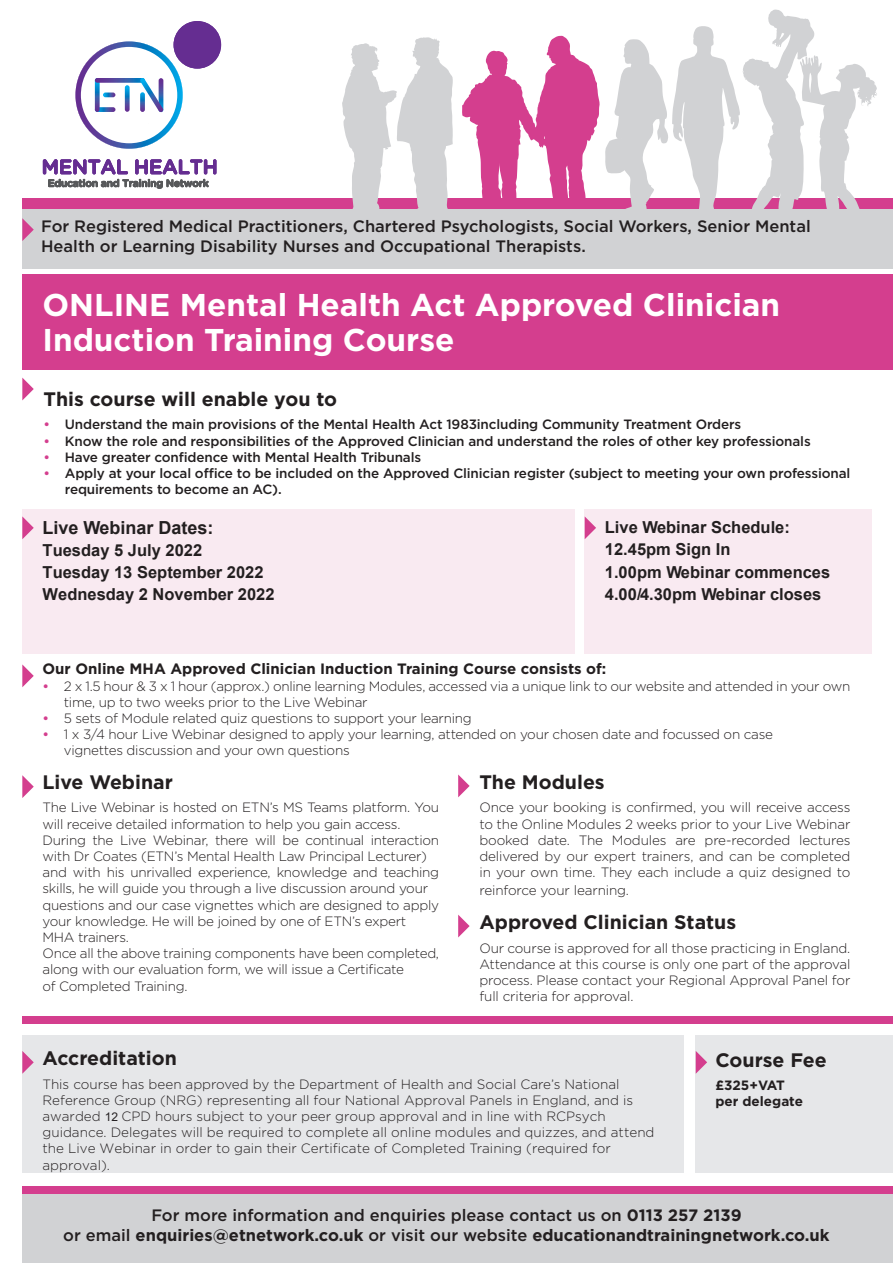
<style>
.page{position:relative;width:893px;height:1263px;background:#fff}
.page>*{position:absolute;margin:0;border:0;box-sizing:border-box;transform-origin:0 0}
.t1{font:700 31.5px/34.5px "Gotham";color:#fff}
.t2{font:700 19.5px "Gotham";color:#231f20}
.t3{font:700 18px "Arial";color:#231f20}
.t4{font:500 16.5px/19.8px "Gotham";color:#231f20;text-align:center}
.t5{font:700 16.5px/22.2px "Arial";color:#231f20}
.t6{font:700 15px "Gotham";color:#231f20}
.t7{font:300 13.5px/16.2px "Gotham";letter-spacing:-.02em;color:#231f20}
.t8{font:300 13.5px/16.2px "Gotham";color:#231f20}
.t9{font:500 13.5px/16.2px "Gotham";letter-spacing:-.01em;color:#231f20}
.t10{font:700 13.5px/16.2px "Gotham";color:#231f20}
.s1{color:#d43e8e}
.s2{font-weight:500;color:#d43e8e}
.s3{font-family:"Arial";font-weight:400;font-size:12px}
.s4{font-weight:700}
</style>
<div class="page">
<div style="left:22px;top:1190px;width:871px;height:73px;background:#d1d2d4"></div>
<div style="left:22px;top:1035px;width:662px;height:137px;background:#e6e7e9"></div>
<div style="left:696px;top:1035px;width:197px;height:137px;background:#e6e7e9"></div>
<div style="left:22px;top:1016px;width:871px;height:8px;background:#d43e8e"></div>
<div style="left:22px;top:1186px;width:871px;height:8px;background:#d43e8e"></div>
<div style="left:22px;top:509px;width:553px;height:145px;background:#f9eaf1"></div>
<div style="left:584px;top:509px;width:288px;height:145px;background:#f9eaf1"></div>
<svg style="left:22px;top:516px;width:12px;height:23px"></svg>
<svg style="left:585px;top:517px;width:11px;height:22px"></svg>
<svg style="left:22px;top:1051px;width:12px;height:23px"></svg>
<svg style="left:696px;top:1051px;width:11px;height:23px"></svg>
<svg style="left:22px;top:664px;width:12px;height:23px"></svg>
<svg style="left:22px;top:775px;width:12px;height:23px"></svg>
<svg style="left:22px;top:378px;width:12px;height:22px"></svg>
<svg style="left:458px;top:774px;width:12px;height:23px"></svg>
<svg style="left:458px;top:915px;width:12px;height:22px"></svg>
<div style="left:22px;top:198px;width:871px;height:29px;background:#d43e8e"></div>
<svg style="left:462px;top:9px;width:415px;height:200px"></svg>
<svg style="left:342px;top:37px;width:111px;height:172px"></svg>
<div style="left:174px;top:21px;width:47px;height:48px;background:#652d91;border-radius:50%"></div>
<svg style="left:43px;top:159px;width:174px;height:29px"></svg>
<svg style="left:75px;top:41px;width:108px;height:108px"></svg>
<div style="left:22px;top:274px;width:871px;height:96px;background:#d43e8e"></div>
<div style="left:22px;top:209px;width:871px;height:60px;background:#d1d2d4"></div>
<svg style="left:22px;top:218px;width:12px;height:23px"></svg>
<p class="t4" style="left:41px;top:216px;width:771px;text-align:left">For Registered Medical Practitioners, Chartered Psychologists, Social Workers, Senior Mental<br>Health or Learning Disability Nurses and Occupational Therapists.</p>
<h1 class="t1" style="left:43px;top:288px;width:739px">ONLINE Mental Health Act Approved Clinician<br>Induction Training Course</h1>
<h2 class="t2" style="left:44px;top:386px;width:295px">This course will enable you to</h2>
<p class="t9" style="left:44px;top:416px;width:699px"><span class="s1">•</span> Understand the main provisions of the Mental Health Act 1983including Community Treatment Orders</p>
<p class="t9" style="left:44px;top:432px;width:769px"><span class="s1">•</span> Know the role and responsibilities of the Approved Clinician and understand the roles of other key professionals</p>
<p class="t9" style="left:44px;top:449px;width:379px"><span class="s1">•</span> Have greater confidence with Mental Health Tribunals</p>
<p class="t9" style="left:65px;top:465px;width:787px;text-indent:-21px"><span class="s1">•</span> Apply at your local office to be included on the Approved Clinician register (subject to meeting your own professional requirements to become an AC).</p>
<h3 class="t3" style="left:43px;top:515px;width:172px">Live Webinar Dates:</h3>
<p class="t5" style="left:43px;top:540px;width:234px;line-height:21.8px">Tuesday 5 July 2022<br>Tuesday 13 September 2022<br>Wednesday 2 November 2022</p>
<p class="t5" style="left:605px;top:516px;width:227px">Live Webinar Schedule:<br>12.45pm Sign In<br>1.00pm Webinar commences<br>4.00/4.30pm Webinar closes</p>
<p class="t6" style="left:43px;top:659px;width:565px">Our Online MHA Approved Clinician Induction Training Course consists of:</p>
<p class="t7" style="left:64px;top:677px;width:788px;text-indent:-21px"><span class="s2">•</span> 2 x 1.5 hour &amp; 3 x 1 hour (approx.) online learning Modules, accessed via a unique link to our website and attended in your own time, up to two weeks prior to the Live Webinar</p>
<p class="t7" style="left:43px;top:710px;width:431px"><span class="s2">•</span> 5 sets of Module related quiz questions to support your learning</p>
<p class="t7" style="left:64px;top:726px;width:711px;text-indent:-21px"><span class="s2">•</span> 1 x 3/4 hour Live Webinar designed to apply your learning, attended on your chosen date and focussed on case vignettes discussion and your own questions</p>
<h2 class="t2" style="left:43px;top:769px;width:132px">Live Webinar</h2>
<p class="t7" style="left:43px;top:799px;width:398px">The Live Webinar is hosted on ETN’s MS Teams platform. You will receive detailed information to help you gain access.<br>During the Live Webinar, there will be continual interaction with Dr Coates (ETN’s Mental Health Law Principal Lecturer) and with his unrivalled experience, knowledge and teaching skills, he will guide you through a live discussion around your questions and our case vignettes which are designed to apply your knowledge. He will be joined by one of ETN’s expert MHA trainers.<br>Once all the above training components have been completed, along with our evaluation form, we will issue a Certificate<br>of Completed Training.</p>
<h2 class="t2" style="left:479px;top:769px;width:127px">The Modules</h2>
<p class="t7" style="left:479px;top:799px;width:373px;text-align:justify">Once your booking is confirmed, you will receive access to the Online Modules 2 weeks prior to your Live Webinar booked date. The Modules are pre-recorded lectures delivered by our expert trainers, and can be completed in your own time. They each include a quiz designed to</p>
<p class="t7" style="left:479px;top:882px;width:151px">reinforce your learning.</p>
<h2 class="t2" style="left:479px;top:909px;width:258px">Approved Clinician Status</h2>
<p class="t7" style="left:479px;top:939px;width:373px;text-align:justify">Our course is approved for all those practicing in England.<br>Attendance at this course is only one part of the approval process. Please contact your Regional Approval Panel for full criteria for approval.</p>
<h2 class="t2" style="left:43px;top:1045px;width:136px">Accreditation</h2>
<p class="t8" style="left:43px;top:1075px;width:613px">This course has been approved by the Department of Health and Social Care’s National Reference Group (NRG) representing all four National Approval Panels in England, and is awarded <span class="s3">12</span> CPD hours subject to your peer group approval and in line with RCPsych guidance. Delegates will be required to complete all online modules and quizzes, and attend the Live Webinar in order to gain their Certificate of Completed Training (required for approval).</p>
<h2 class="t2" style="left:715px;top:1047px;width:113px">Course Fee</h2>
<p class="t10" style="left:715px;top:1077px;width:89px">£325+VAT per delegate</p>
<p class="t4" style="left:63px;top:1205px;width:768px">For more information and enquiries please contact us on <span class="s4">0113 257 2139<br></span>or email <span class="s4">enquiries@etnetwork.co.uk</span> or visit our website <span class="s4">educationandtrainingnetwork.co.uk</span></p>
</div>
